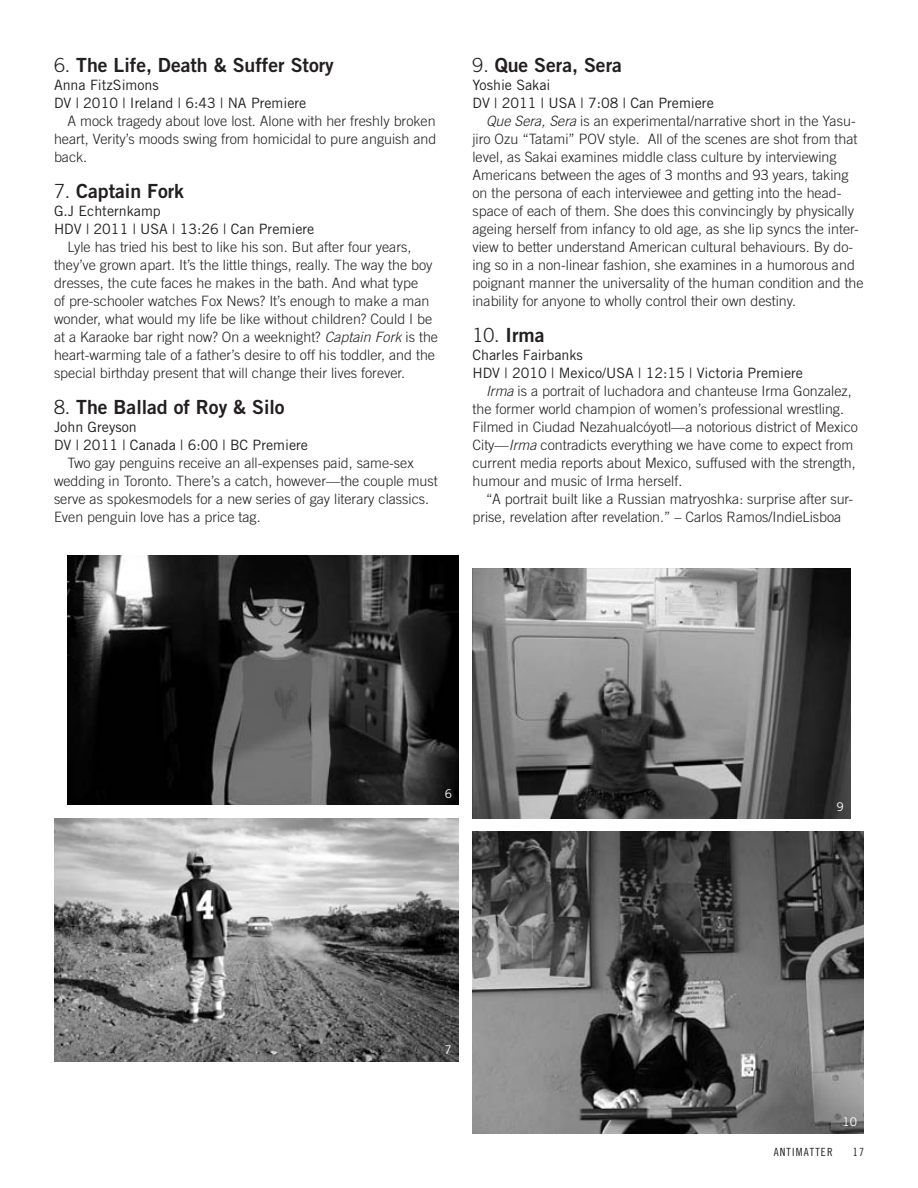
<style>
.page{position:relative;width:918px;height:1188px;background:#fff}
.page>*{position:absolute;margin:0;border:0;box-sizing:border-box;transform-origin:0 0}
.t1{font:19.5px "Trade Gothic Bold Two";color:#231f20}
.t2{font:300 14.25px/18px "Trade Gothic";color:#231f20}
.t3{font:14.25px/18px "Trade Gothic";color:#231f20}
.t4{font:12px "Trade Gothic";color:#fff}
.t5{font:11.25px "Trade Gothic Cond Eighteen";letter-spacing:.1em;color:#231f20}
.s1{font-family:"Trade Gothic";font-weight:300}
.s2{font-style:italic}
</style>
<div class="page">
<img style="left:68px;top:555px;width:391px;height:250px">
<img style="left:54px;top:818px;width:405px;height:243px">
<img style="left:472px;top:569px;width:378px;height:249px">
<img style="left:472px;top:832px;width:392px;height:302px">
<h1 class="t1" style="left:54px;top:58px;width:281px"><span class="s1">6.</span> The Life, Death &amp; Suffer Story</h1>
<p class="t3" style="left:54px;top:77px;width:254px">Anna FitzSimons<br>DV | 2010 | Ireland | 6:43 | NA Premiere</p>
<p class="t2" style="left:54px;top:113px;width:384px;text-align:justify;text-indent:14px">A mock tragedy about love lost. Alone with her freshly broken heart, Verity’s moods swing from homicidal to pure anguish and back.</p>
<h1 class="t1" style="left:54px;top:184px;width:132px"><span class="s1">7.</span> Captain Fork</h1>
<p class="t3" style="left:54px;top:203px;width:262px">G.J Echternkamp<br>HDV | 2011 | USA | 13:26 | Can Premiere</p>
<p class="t2" style="left:54px;top:239px;width:386px;text-indent:14px">Lyle has tried his best to like his son. But after four years, they’ve grown apart. It’s the little things, really. The way the boy dresses, the cute faces he makes in the bath. And what type<br>of pre-schooler watches Fox News? It’s enough to make a man wonder, what would my life be like without children? Could I be at a Karaoke bar right now? On a weeknight? <span class="s2">Captain Fork</span> is the heart-warming tale of a father’s desire to off his toddler, and the special birthday present that will change their lives forever.</p>
<h1 class="t1" style="left:54px;top:400px;width:232px"><span class="s1">8.</span> The Ballad of Roy &amp; Silo</h1>
<p class="t3" style="left:54px;top:419px;width:256px">John Greyson<br>DV | 2011 | Canada | 6:00 | BC Premiere</p>
<p class="t2" style="left:54px;top:455px;width:385px;text-indent:14px">Two gay penguins receive an all-expenses paid, same-sex wedding in Toronto. There’s a catch, however—the couple must serve as spokesmodels for a new series of gay literary classics.<br>Even penguin love has a price tag.</p>
<h1 class="t1" style="left:472px;top:58px;width:151px"><span class="s1">9.</span> Que Sera, Sera</h1>
<p class="t3" style="left:472px;top:77px;width:79px">Yoshie Sakai</p>
<p class="t3" style="left:472px;top:95px;width:243px">DV | 2011 | USA | 7:08 | Can Premiere</p>
<p class="t2" style="left:486px;top:113px;width:371px"><span class="s2">Que Sera, Sera</span> is an experimental/narrative short in the Yasu-</p>
<p class="t2" style="left:472px;top:131px;width:387px">jiro Ozu “Tatami” POV style. All of the scenes are shot from that</p>
<p class="t2" style="left:472px;top:149px;width:366px">level, as Sakai examines middle class culture by interviewing</p>
<p class="t2" style="left:472px;top:167px;width:378px">Americans between the ages of 3 months and 93 years, taking</p>
<p class="t2" style="left:472px;top:185px;width:371px">on the persona of each interviewee and getting into the head-</p>
<p class="t2" style="left:472px;top:203px;width:383px">space of each of them. She does this convincingly by physically</p>
<p class="t2" style="left:472px;top:221px;width:388px">ageing herself from infancy to old age, as she lip syncs the inter-</p>
<p class="t2" style="left:472px;top:239px;width:382px">view to better understand American cultural behaviours. By do-</p>
<p class="t2" style="left:472px;top:257px;width:384px">ing so in a non-linear fashion, she examines in a humorous and</p>
<p class="t2" style="left:472px;top:275px;width:393px">poignant manner the universality of the human condition and the</p>
<p class="t2" style="left:472px;top:293px;width:325px">inability for anyone to wholly control their own destiny.</p>
<h1 class="t1" style="left:472px;top:328px;width:74px"><span class="s1">10.</span> Irma</h1>
<p class="t3" style="left:472px;top:347px;width:112px">Charles Fairbanks</p>
<p class="t3" style="left:472px;top:365px;width:332px">HDV | 2010 | Mexico/USA | 12:15 | Victoria Premiere</p>
<p class="t2" style="left:486px;top:383px;width:367px"><span class="s2">Irma</span> is a portrait of luchadora and chanteuse Irma Gonzalez,</p>
<p class="t2" style="left:472px;top:401px;width:373px">the former world champion of women’s professional wrestling.</p>
<p class="t2" style="left:472px;top:419px;width:387px">Filmed in Ciudad Nezahualcóyotl—a notorious district of Mexico</p>
<p class="t2" style="left:472px;top:437px;width:382px">City—<span class="s2">Irma</span> contradicts everything we have come to expect from</p>
<p class="t2" style="left:472px;top:455px;width:385px">current media reports about Mexico, suffused with the strength,</p>
<p class="t2" style="left:472px;top:473px;width:211px">humour and music of Irma herself.</p>
<p class="t2" style="left:486px;top:491px;width:369px">“A portrait built like a Russian matryoshka: surprise after sur-</p>
<p class="t2" style="left:472px;top:509px;width:370px">prise, revelation after revelation.” – Carlos Ramos/IndieLisboa</p>
<p class="t4" style="left:445px;top:789px;width:9px">6</p>
<p class="t4" style="left:445px;top:1045px;width:9px">7</p>
<p class="t4" style="left:836px;top:802px;width:9px">9</p>
<p class="t4" style="left:843px;top:1118px;width:16px">10</p>
<p class="t5" style="left:774px;top:1148px;width:60px">ANTIMATTER</p>
<p class="t5" style="left:853px;top:1148px;width:13px">17</p>
</div>
